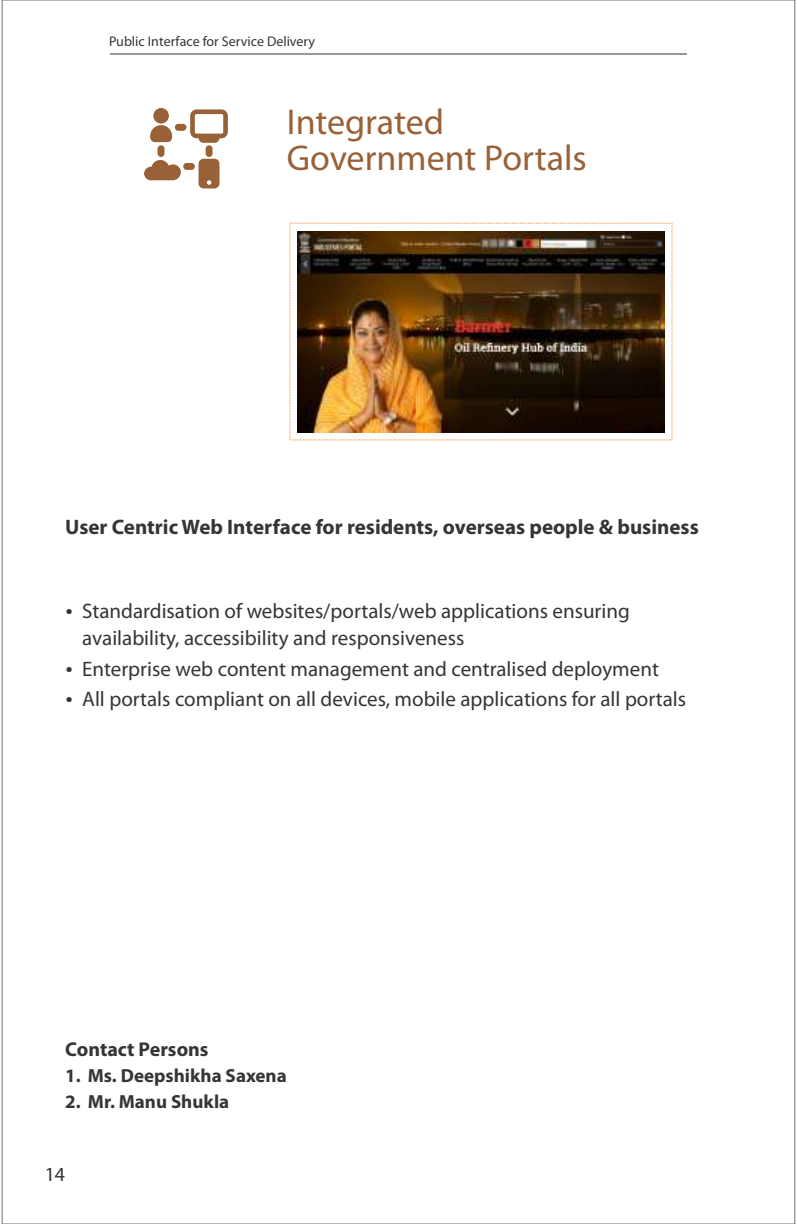
<style>
.page{position:relative;width:797px;height:1224px;background:#fff}
.page>*{position:absolute;margin:0;border:0;box-sizing:border-box;transform-origin:0 0}
.t1{font:36px/36.8px "Myriad Pro";color:#996137}
.t2{font:21px/27.8px "Myriad Pro";color:#373435}
.t3{font:700 21px "Myriad Pro";color:#373435}
.t4{font:700 20px "Myriad Pro";color:#373435}
.t5{font:20px "Myriad Pro";color:#373435}
.t6{font:700 19px "Myriad Pro";color:#373435}
.t7{font:14px "Myriad Pro";color:#373435}
</style>
<div class="page">
<img style="left:297px;top:231px;width:367px;height:201px">
<img style="left:598px;top:234px;width:66px;height:16px">
<svg style="left:144px;top:160px;width:37px;height:20px"></svg>
<svg style="left:150px;top:125px;width:22px;height:17px"></svg>
<div style="left:153px;top:108px;width:16px;height:16px;background:#996137;border-radius:50%"></div>
<div style="left:205px;top:145px;width:7px;height:12px;background:#996137;border-radius:3px"></div>
<div style="left:157px;top:145px;width:7px;height:12px;background:#996137;border-radius:3px"></div>
<div style="left:175px;top:124px;width:11px;height:7px;background:#996137;border-radius:3px"></div>
<div style="left:183px;top:163px;width:12px;height:7px;background:#996137;border-radius:3px"></div>
<svg style="left:198px;top:159px;width:21px;height:29px"></svg>
<svg style="left:190px;top:109px;width:38px;height:34px"></svg>
<hr style="left:110px;top:53px;width:576px;height:2px;background:#96989a">
<p class="t7" style="left:109px;top:36px;width:207px">Public Interface for Service Delivery</p>
<h1 class="t1" style="left:286px;top:106px;width:301px">Integrated<br>Government Portals</h1>
<p class="t3" style="left:65px;top:518px;width:634px">User Centric Web Interface for residents, overseas people &amp; business</p>
<p class="t2" style="left:82px;top:599px;width:549px">Standardisation of websites/portals/web applications ensuring availability, accessibility and responsiveness</p>
<p class="t2" style="left:82px;top:655px;width:605px;line-height:30.2px">Enterprise web content management and centralised deployment<br>All portals compliant on all devices, mobile applications for all portals</p>
<p class="t4" style="left:65px;top:1041px;width:145px">Contact Persons</p>
<p class="t6" style="left:65px;top:1068px;width:223px">1. Ms. Deepshikha Saxena</p>
<p class="t6" style="left:65px;top:1094px;width:165px">2. Mr. Manu Shukla</p>
<p class="t5" style="left:45px;top:1166px;width:22px">14</p>
</div>
